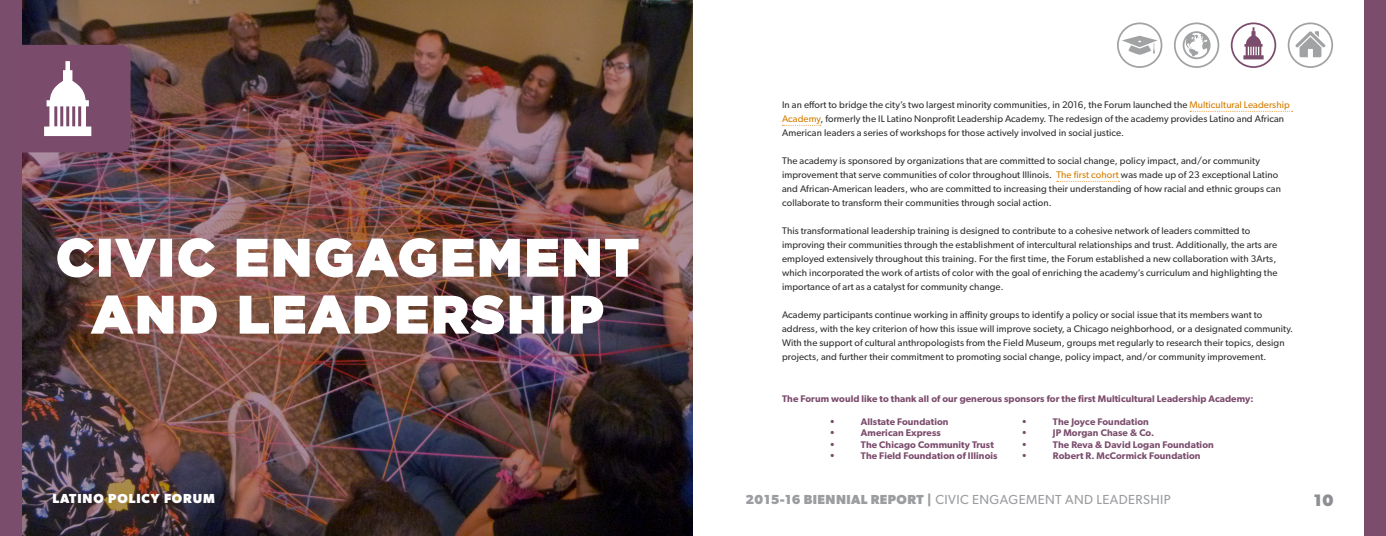
<style>
.page{position:relative;width:1386px;height:536px;background:#fff}
.page>*{position:absolute;margin:0;border:0;box-sizing:border-box;transform-origin:0 0}
.Description{font:900 51.62px/56.9px "Gotham";letter-spacing:.05em;color:#fff;text-align:center}
.t1{font:700 16.62px "Gibson";color:#8d8f92}
.t2{font:13.12px "Gibson";letter-spacing:.03em;color:#9c9da0}
.t3{font:700 13.12px "Gibson";letter-spacing:.07em;color:#fff}
.t4{font:9.62px/14px "Gibson";letter-spacing:.01em;color:#313132}
.t5{font:600 9.62px "Gibson";letter-spacing:.01em;color:#7b4b6c}
.t6{font:600 9.62px "Gibson";letter-spacing:.01em;color:#7b4d6d}
.s1{color:#d57e00}
.s2{font-weight:700}
</style>
<div class="page">
<img style="left:21px;top:0;width:672px;height:536px">
<svg style="left:21px;top:45px;width:110px;height:107px;background:#906783"></svg>
<div style="left:0;top:0;width:21px;height:536px;background:#7b4d6d"></div>
<div style="left:1365px;top:0;width:21px;height:536px;background:#7c4c6c"></div>
<svg style="left:1190px;top:111px;width:103px;height:1px"></svg>
<svg style="left:783px;top:125px;width:38px;height:1px"></svg>
<svg style="left:1057px;top:181px;width:62px;height:1px"></svg>
<svg style="left:1183px;top:31px;width:28px;height:28px"></svg>
<svg style="left:1122px;top:36px;width:36px;height:19px"></svg>
<div style="left:1117px;top:22px;width:45px;height:46px;border:2px solid #828486;border-radius:50%"></div>
<svg style="left:1295px;top:31px;width:31px;height:26px"></svg>
<div style="left:1288px;top:22px;width:45px;height:46px;border:2px solid #828486;border-radius:50%"></div>
<div style="left:1174px;top:22px;width:45px;height:46px;border:2px solid #828486;border-radius:50%"></div>
<svg style="left:1243px;top:27px;width:21px;height:32px"></svg>
<div style="left:1231px;top:22px;width:45px;height:46px;border:2px solid #7c4c6c;border-radius:50%"></div>
<img style="left:56px;top:237px;width:39px;height:41px">
<div style="left:99px;top:239px;width:12px;height:37px;border:2px solid #fff"></div>
<svg style="left:114px;top:238px;width:43px;height:40px;background:#9c7272"></svg>
<div style="left:160px;top:239px;width:12px;height:37px;border:2px solid #fff"></div>
<svg style="left:177px;top:237px;width:39px;height:41px;background:#a17a78"></svg>
<img style="left:236px;top:237px;width:403px;height:41px">
<img style="left:90px;top:294px;width:84px;height:41px">
<svg style="left:180px;top:295px;width:38px;height:39px"></svg>
<img style="left:239px;top:294px;width:306px;height:41px">
<div style="left:552px;top:295px;width:12px;height:38px;border:2px solid #fff"></div>
<svg style="left:570px;top:295px;width:34px;height:39px"></svg>
<p class="Description" style="left:56px;top:228px;width:584px">CIVIC ENGAGEMENT<br>AND LEADERSHIP</p>
<p class="t4" style="left:782px;top:97px;width:509px">In an effort to bridge the city’s two largest minority communities, in 2016, the Forum launched the <span class="s1">Multicultural Leadership<br>Academy</span>, formerly the IL Latino Nonprofit Leadership Academy. The redesign of the academy provides Latino and African<br>American leaders a series of workshops for those actively involved in social justice.</p>
<p class="t4" style="left:782px;top:153px;width:500px">The academy is sponsored by organizations that are committed to social change, policy impact, and/or community improvement that serve communities of color throughout Illinois. <span class="s1">The first cohort</span> was made up of 23 exceptional Latino and African-American leaders, who are committed to increasing their understanding of how racial and ethnic groups can collaborate to transform their communities through social action.</p>
<p class="t4" style="left:782px;top:223px;width:497px">This transformational leadership training is designed to contribute to a cohesive network of leaders committed to improving their communities through the establishment of intercultural relationships and trust. Additionally, the arts are employed extensively throughout this training. For the first time, the Forum established a new collaboration with 3Arts, which incorporated the work of artists of color with the goal of enriching the academy’s curriculum and highlighting the importance of art as a catalyst for community change.</p>
<p class="t4" style="left:782px;top:307px;width:512px">Academy participants continue working in affinity groups to identify a policy or social issue that its members want to address, with the key criterion of how this issue will improve society, a Chicago neighborhood, or a designated community.<br>With the support of cultural anthropologists from the Field Museum, groups met regularly to research their topics, design projects, and further their commitment to promoting social change, policy impact, and/or community improvement.</p>
<p class="t5" style="left:782px;top:392px;width:473px">The Forum would like to thank all of our generous sponsors for the first Multicultural Leadership Academy:</p>
<p class="t6" style="left:1021px;top:415px;width:7px">•</p>
<p class="t6" style="left:1053px;top:415px;width:97px">The Joyce Foundation</p>
<p class="t6" style="left:1021px;top:427px;width:7px">•</p>
<p class="t6" style="left:1053px;top:427px;width:103px">JP Morgan Chase &amp; Co.</p>
<p class="t6" style="left:1021px;top:438px;width:7px">•</p>
<p class="t6" style="left:1053px;top:438px;width:162px">The Reva &amp; David Logan Foundation</p>
<p class="t6" style="left:1021px;top:450px;width:7px">•</p>
<p class="t6" style="left:1053px;top:450px;width:149px">Robert R. McCormick Foundation</p>
<p class="t5" style="left:829px;top:415px;width:7px">•</p>
<p class="t5" style="left:861px;top:415px;width:89px">Allstate Foundation</p>
<p class="t5" style="left:829px;top:427px;width:7px">•</p>
<p class="t5" style="left:861px;top:427px;width:81px">American Express</p>
<p class="t5" style="left:829px;top:438px;width:7px">•</p>
<p class="t5" style="left:861px;top:438px;width:134px">The Chicago Community Trust</p>
<p class="t5" style="left:829px;top:450px;width:7px">•</p>
<p class="t5" style="left:861px;top:450px;width:138px">The Field Foundation of Illinois</p>
<p class="t3" style="left:52px;top:490px;width:164px">LATINO POLICY FORUM</p>
<p class="t2" style="left:746px;top:491px;width:427px"><span class="s2">2015-16 BIENNIAL REPORT |</span> CIVIC ENGAGEMENT AND LEADERSHIP</p>
<p class="t1" style="left:1314px;top:489px;width:21px">10</p>
</div>
